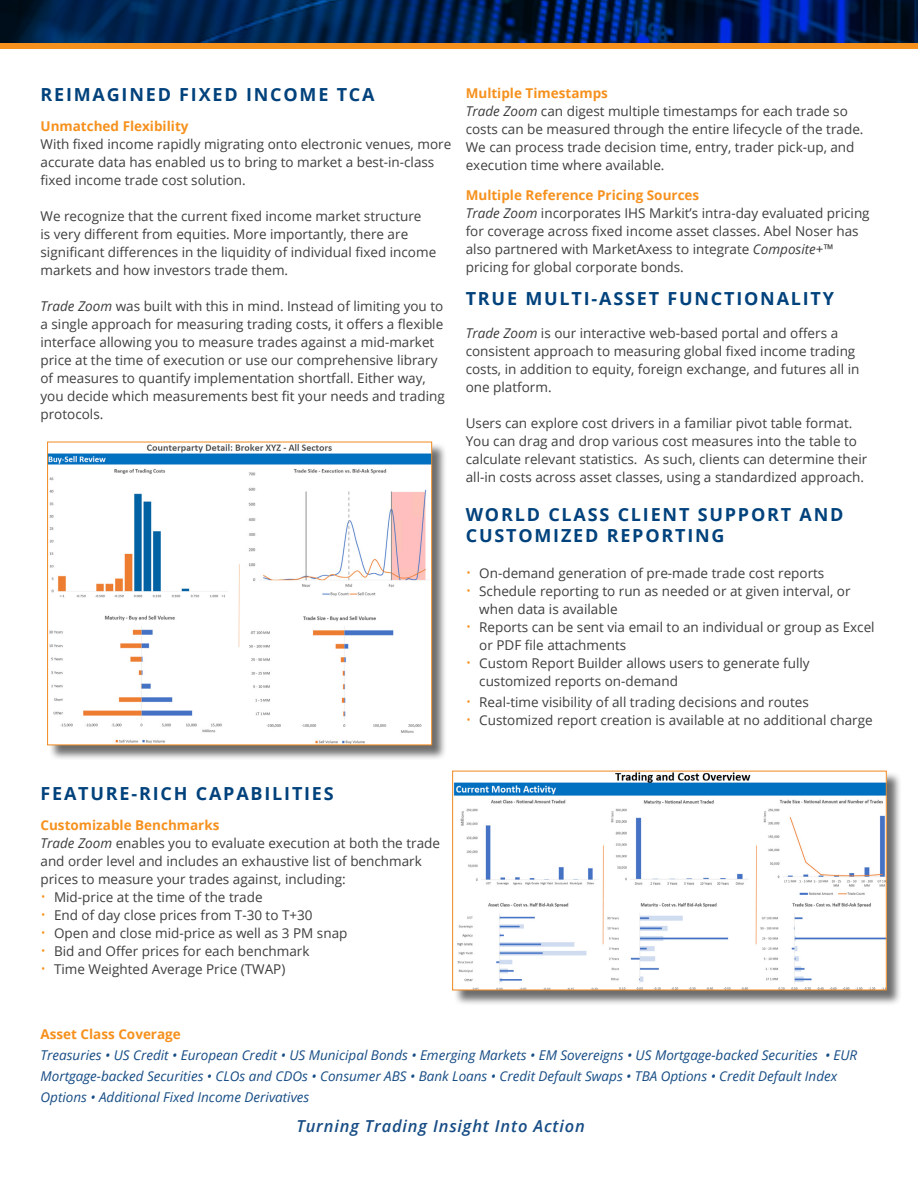
<style>
.page{position:relative;width:918px;height:1188px;background:#fff}
.page>*{position:absolute;margin:0;border:0;box-sizing:border-box;transform-origin:0 0}
.head_blue_12{font:700 18px/21px "Open Sans";letter-spacing:.1em;color:#01427c}
.text{font:italic 600 16.5px "Open Sans";letter-spacing:.05em;color:#174d85}
.text_9{font:13.5px/18px "Open Sans";color:#3e3e3f}
.text_9-2{font:italic 13.5px/21px "Open Sans";color:#174d85}
.text_9-3{font:700 13.5px "Open Sans";color:#f6911e}
.head_orange_9{font:700 13.5px "Open Sans";color:#f6911e}
.s1{font-style:italic}
.s2{font-weight:300;font-size:15px;color:#f6911e}
</style>
<div class="page">
<img style="left:0;top:0;width:918px;height:44px">
<div style="left:0;top:44px;width:918px;height:5px;background:#f6911e"></div>
<div style="left:454px;top:772px;width:448px;height:234px;background:#3e3e3f;opacity:.75"></div>
<img style="left:454px;top:773px;width:431px;height:215px">
<div style="left:452px;top:771px;width:435px;height:219px;border:1px solid #f08921"></div>
<div style="left:49px;top:443px;width:399px;height:317px;background:#3e3e3f;opacity:.75"></div>
<img style="left:49px;top:444px;width:381px;height:299px">
<div style="left:47px;top:442px;width:385px;height:303px;border:1px solid #f08921"></div>
<p class="head_blue_12" style="left:40px;top:84px;width:336px">REIMAGINED FIXED INCOME TCA</p>
<p class="text_9-3" style="left:40px;top:117px;width:150px">Unmatched Flexibility</p>
<p class="text_9" style="left:40px;top:135px;width:412px">With fixed income rapidly migrating onto electronic venues, more accurate data has enabled us to bring to market a best-in-class fixed income trade cost solution.</p>
<p class="text_9" style="left:40px;top:207px;width:397px">We recognize that the current fixed income market structure<br>is very different from equities. More importantly, there are significant differences in the liquidity of individual fixed income markets and how investors trade them.</p>
<p class="text_9" style="left:40px;top:297px;width:406px"><span class="s1">Trade Zoom</span> was built with this in mind. Instead of limiting you to a single approach for measuring trading costs, it offers a flexible interface allowing you to measure trades against a mid-market price at the time of execution or use our comprehensive library of measures to quantify implementation shortfall. Either way, you decide which measurements best fit your needs and trading protocols.</p>
<p class="text_9-3" style="left:466px;top:83px;width:144px">Multiple Timestamps</p>
<p class="text_9" style="left:466px;top:102px;width:399px"><span class="s1">Trade Zoom</span> can digest multiple timestamps for each trade so costs can be measured through the entire lifecycle of the trade.<br>We can process trade decision time, entry, trader pick-up, and execution time where available.</p>
<p class="text_9-3" style="left:466px;top:185px;width:235px">Multiple Reference Pricing Sources</p>
<p class="text_9" style="left:466px;top:204px;width:405px"><span class="s1">Trade Zoom</span> incorporates IHS Markit’s intra-day evaluated pricing for coverage across fixed income asset classes. Abel Noser has also partnered with MarketAxess to integrate <span class="s1">Composite+™ </span>pricing for global corporate bonds.</p>
<p class="head_blue_12" style="left:466px;top:287px;width:370px">TRUE MULTI-ASSET FUNCTIONALITY</p>
<p class="text_9" style="left:466px;top:324px;width:395px"><span class="s1">Trade Zoom</span> is our interactive web-based portal and offers a consistent approach to measuring global fixed income trading costs, in addition to equity, foreign exchange, and futures all in one platform.</p>
<p class="text_9" style="left:466px;top:414px;width:403px">Users can explore cost drivers in a familiar pivot table format.<br>You can drag and drop various cost measures into the table to calculate relevant statistics. As such, clients can determine their all-in costs across asset classes, using a standardized approach.</p>
<p class="head_blue_12" style="left:466px;top:503px;width:379px">WORLD CLASS CLIENT SUPPORT AND<br>CUSTOMIZED REPORTING</p>
<p class="text_9" style="left:466px;top:564px;width:360px"><span class="s2">•</span> On-demand generation of pre-made trade cost reports</p>
<p class="text_9" style="left:479px;top:582px;width:373px;text-indent:-14px"><span class="s2">•</span> Schedule reporting to run as needed or at given interval, or when data is available</p>
<p class="text_9" style="left:479px;top:618px;width:397px;text-indent:-14px"><span class="s2">•</span> Reports can be sent via email to an individual or group as Excel or PDF file attachments</p>
<p class="text_9" style="left:479px;top:654px;width:332px;text-indent:-14px"><span class="s2">•</span> Custom Report Builder allows users to generate fully customized reports on-demand</p>
<p class="text_9" style="left:466px;top:693px;width:345px"><span class="s2">•</span> Real-time visibility of all trading decisions and routes</p>
<p class="text_9" style="left:466px;top:711px;width:408px"><span class="s2">•</span> Customized report creation is available at no additional charge</p>
<p class="head_blue_12" style="left:40px;top:783px;width:295px">FEATURE-RICH CAPABILITIES</p>
<p class="text_9-3" style="left:40px;top:816px;width:181px">Customizable Benchmarks</p>
<p class="text_9" style="left:40px;top:834px;width:401px"><span class="s1">Trade Zoom</span> enables you to evaluate execution at both the trade and order level and includes an exhaustive list of benchmark prices to measure your trades against, including:</p>
<p class="text_9" style="left:40px;top:888px;width:224px"><span class="s2">•</span> Mid-price at the time of the trade</p>
<p class="text_9" style="left:40px;top:906px;width:274px"><span class="s2">•</span> End of day close prices from T-30 to T+30</p>
<p class="text_9" style="left:40px;top:924px;width:308px"><span class="s2">•</span> Open and close mid-price as well as 3 PM snap</p>
<p class="text_9" style="left:40px;top:942px;width:271px"><span class="s2">•</span> Bid and Offer prices for each benchmark</p>
<p class="text_9" style="left:40px;top:960px;width:246px"><span class="s2">•</span> Time Weighted Average Price (TWAP)</p>
<p class="head_orange_9" style="left:40px;top:1024px;width:142px">Asset Class Coverage</p>
<p class="text_9-2" style="left:40px;top:1044px;width:818px">Treasuries • US Credit • European Credit • US Municipal Bonds • Emerging Markets • EM Sovereigns • US Mortgage-backed Securities • EUR<br>Mortgage-backed Securities • CLOs and CDOs • Consumer ABS • Bank Loans • Credit Default Swaps • TBA Options • Credit Default Index<br>Options • Additional Fixed Income Derivatives</p>
<p class="text" style="left:296px;top:1115px;width:290px">Turning Trading Insight Into Action</p>
</div>
